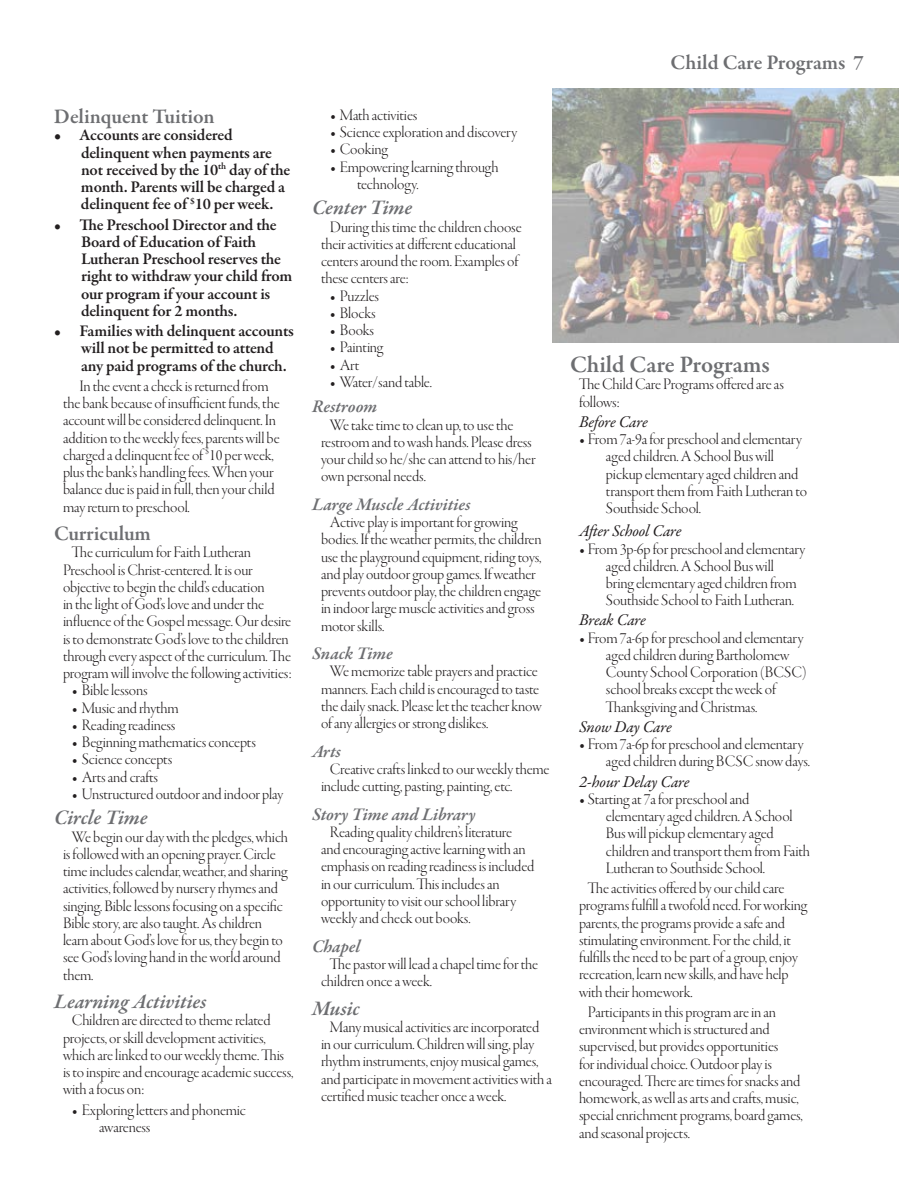
<style>
.page{position:relative;width:918px;height:1188px;background:#fff}
.page>*{position:absolute;margin:0;border:0;box-sizing:border-box;transform-origin:0 0}
.t1{font:600 24px "Garamond Premr Pro";color:#6d6e71}
.t2{font:600 21px "Garamond Premr Pro";letter-spacing:-.005em;color:#6d6e71}
.t3{font:italic 600 21px "Garamond Premr Pro";letter-spacing:-.005em;color:#6d6e71}
.t4{font:italic 600 18px "Garamond Premr Pro";color:#6d6e71}
.t5{font:16.5px/17.2px "Garamond Premr Pro Lt Disp";letter-spacing:-.01em;color:#231f20}
.t6{font:600 16.5px/17.2px "Garamond Premr Pro";letter-spacing:-.015em;color:#231f20}
.t7{font:italic 16.5px "Garamond Premr Pro";letter-spacing:-.015em;color:#231f20}
.s1{font-weight:500}
</style>
<div class="page">
<img style="left:552px;top:88px;width:346px;height:254px">
<p class="t2" style="left:54px;top:104px;width:162px">Delinquent Tuition</p>
<p class="t6" style="left:81px;top:127px;width:211px;text-indent:-27px"><span class="s1">•</span> Accounts are considered delinquent when payments are not received by the 10<sup>th</sup> day of the month. Parents will be charged a delinquent fee of <sup>$</sup>10 per week.</p>
<p class="t6" style="left:81px;top:216px;width:213px;text-indent:-27px">• The Preschool Director and the<br>Board of Education of Faith<br>Lutheran Preschool reserves the right to withdraw your child from our program if your account is delinquent for 2 months.</p>
<p class="t6" style="left:81px;top:323px;width:214px;text-indent:-27px">• Families with delinquent accounts will not be permitted to attend any paid programs of the church.</p>
<p class="t5" style="left:63px;top:378px;width:218px;text-indent:17px">In the event a check is returned from the bank because of insufficient funds, the account will be considered delinquent. In addition to the weekly fees, parents will be charged a delinquent fee of <sup>$</sup>10 per week, plus the bank’s handling fees. When your balance due is paid in full, then your child may return to preschool.</p>
<p class="t2" style="left:54px;top:521px;width:99px">Curriculum</p>
<p class="t5" style="left:63px;top:544px;width:230px;text-indent:9px">The curriculum for Faith Lutheran Preschool is Christ-centered. It is our objective to begin the child’s education<br>in the light of God’s love and under the influence of the Gospel message. Our desire is to demonstrate God’s love to the children through every aspect of the curriculum. The program will involve the following activities:</p>
<p class="t5" style="left:72px;top:682px;width:77px">• Bible lessons</p>
<p class="t5" style="left:72px;top:700px;width:108px">• Music and rhythm</p>
<p class="t5" style="left:72px;top:717px;width:105px">• Reading readiness</p>
<p class="t5" style="left:72px;top:734px;width:185px">• Beginning mathematics concepts</p>
<p class="t5" style="left:72px;top:751px;width:102px">• Science concepts</p>
<p class="t5" style="left:72px;top:769px;width:88px">• Arts and crafts</p>
<p class="t5" style="left:72px;top:786px;width:213px">• Unstructured outdoor and indoor play</p>
<p class="t3" style="left:54px;top:805px;width:95px">Circle Time</p>
<p class="t5" style="left:63px;top:829px;width:227px;text-indent:9px">We begin our day with the pledges, which is followed with an opening prayer. Circle time includes calendar, weather, and sharing activities, followed by nursery rhymes and singing. Bible lessons focusing on a specific Bible story, are also taught. As children learn about God’s love for us, they begin to see God’s loving hand in the world around them.</p>
<p class="t3" style="left:54px;top:989px;width:154px">Learning Activities</p>
<p class="t5" style="left:63px;top:1012px;width:232px;text-indent:9px">Children are directed to theme related projects, or skill development activities, which are linked to our weekly theme. This is to inspire and encourage academic success, with a focus on:</p>
<p class="t5" style="left:99px;top:1102px;width:149px;text-indent:-27px">• Exploring letters and phonemic awareness</p>
<p class="t5" style="left:330px;top:107px;width:89px">• Math activities</p>
<p class="t5" style="left:330px;top:124px;width:189px">• Science exploration and discovery</p>
<p class="t5" style="left:330px;top:141px;width:59px">• Cooking</p>
<p class="t5" style="left:357px;top:159px;width:143px;text-indent:-27px">• Empowering learning through technology.</p>
<p class="t3" style="left:312px;top:195px;width:102px">Center Time</p>
<p class="t5" style="left:321px;top:219px;width:202px;text-indent:9px">During this time the children choose their activities at different educational centers around the room. Examples of these centers are:</p>
<p class="t5" style="left:330px;top:288px;width:51px">• Puzzles</p>
<p class="t5" style="left:330px;top:305px;width:47px">• Blocks</p>
<p class="t5" style="left:330px;top:322px;width:46px">• Books</p>
<p class="t5" style="left:330px;top:339px;width:55px">• Painting</p>
<p class="t5" style="left:330px;top:357px;width:31px">• Art</p>
<p class="t5" style="left:330px;top:374px;width:104px">• Water/sand table.</p>
<p class="t4" style="left:312px;top:396px;width:67px">Restroom</p>
<p class="t5" style="left:321px;top:417px;width:216px;text-indent:9px">We take time to clean up, to use the restroom and to wash hands. Please dress your child so he/she can attend to his/her own personal needs.</p>
<p class="t4" style="left:312px;top:493px;width:160px">Large Muscle Activities</p>
<p class="t5" style="left:321px;top:514px;width:222px;text-indent:9px">Active play is important for growing bodies. If the weather permits, the children use the playground equipment, riding toys, and play outdoor group games. If weather prevents outdoor play, the children engage in indoor large muscle activities and gross motor skills.</p>
<p class="t4" style="left:312px;top:642px;width:82px">Snack Time</p>
<p class="t5" style="left:321px;top:663px;width:222px;text-indent:9px">We memorize table prayers and practice manners. Each child is encouraged to taste the daily snack. Please let the teacher know of any allergies or strong dislikes.</p>
<p class="t4" style="left:312px;top:740px;width:31px">Arts</p>
<p class="t5" style="left:321px;top:761px;width:230px;text-indent:9px">Creative crafts linked to our weekly theme include cutting, pasting, painting, etc.</p>
<p class="t4" style="left:312px;top:803px;width:165px">Story Time and Library</p>
<p class="t5" style="left:321px;top:824px;width:215px;text-indent:9px">Reading quality children’s literature and encouraging active learning with an emphasis on reading readiness is included in our curriculum. This includes an opportunity to visit our school library weekly and check out books.</p>
<p class="t4" style="left:312px;top:935px;width:50px">Chapel</p>
<p class="t5" style="left:321px;top:956px;width:219px;text-indent:9px">The pastor will lead a chapel time for the children once a week.</p>
<p class="t3" style="left:312px;top:995px;width:49px">Music</p>
<p class="t5" style="left:321px;top:1019px;width:232px;text-indent:9px">Many musical activities are incorporated in our curriculum. Children will sing, play rhythm instruments, enjoy musical games, and participate in movement activities with a certified music teacher once a week.</p>
<p class="t2" style="left:671px;top:50px;width:195px">Child Care Programs 7</p>
<h1 class="t1" style="left:570px;top:350px;width:201px">Child Care Programs</h1>
<p class="t5" style="left:579px;top:376px;width:207px">The Child Care Programs offered are as follows:</p>
<p class="t7" style="left:579px;top:411px;width:70px">Before Care</p>
<p class="t5" style="left:606px;top:431px;width:203px;text-indent:-27px">• From 7a-9a for preschool and elementary aged children. A School Bus will pickup elementary aged children and transport them from Faith Lutheran to Southside School.</p>
<p class="t7" style="left:579px;top:521px;width:104px">After School Care</p>
<p class="t5" style="left:606px;top:540px;width:201px;text-indent:-27px">• From 3p-6p for preschool and elementary aged children. A School Bus will bring elementary aged children from Southside School to Faith Lutheran.</p>
<p class="t7" style="left:579px;top:610px;width:68px">Break Care</p>
<p class="t5" style="left:606px;top:630px;width:202px;text-indent:-27px">• From 7a-6p for preschool and elementary aged children during Bartholomew County School Corporation (BCSC) school breaks except the week of Thanksgiving and Christmas.</p>
<p class="t7" style="left:579px;top:716px;width:94px">Snow Day Care</p>
<p class="t5" style="left:606px;top:736px;width:205px;text-indent:-27px">• From 7a-6p for preschool and elementary aged children during BCSC snow days.</p>
<p class="t7" style="left:579px;top:771px;width:112px">2-hour Delay Care</p>
<p class="t5" style="left:606px;top:791px;width:205px;text-indent:-27px">• Starting at 7a for preschool and elementary aged children. A School Bus will pickup elementary aged children and transport them from Faith Lutheran to Southside School.</p>
<p class="t5" style="left:579px;top:880px;width:230px;text-indent:9px">The activities offered by our child care programs fulfill a twofold need. For working parents, the programs provide a safe and stimulating environment. For the child, it fulfills the need to be part of a group, enjoy recreation, learn new skills, and have help with their homework.</p>
<p class="t5" style="left:579px;top:1004px;width:225px;text-indent:9px">Participants in this program are in an environment which is structured and supervised, but provides opportunities<br>for individual choice. Outdoor play is encouraged. There are times for snacks and homework, as well as arts and crafts, music, special enrichment programs, board games, and seasonal projects.</p>
</div>
